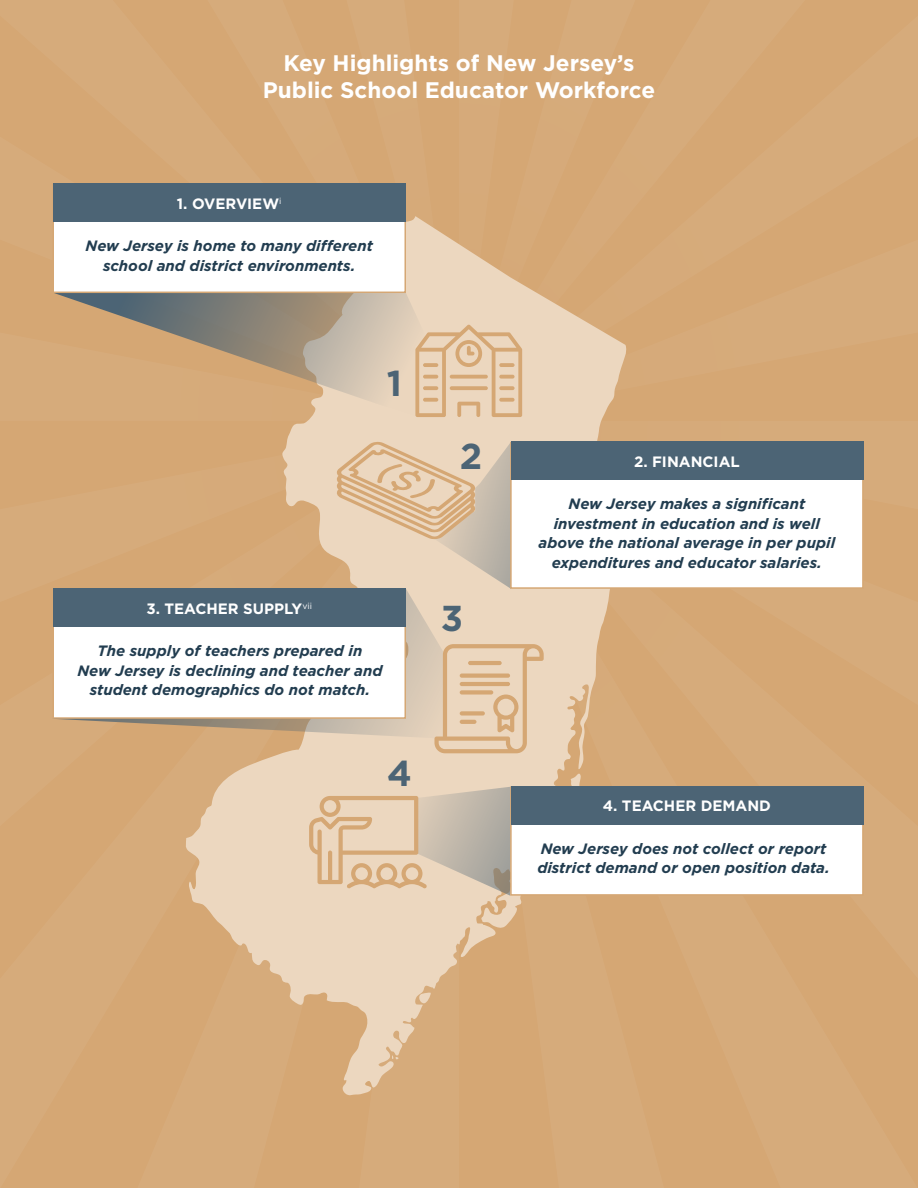
<style>
.page{position:relative;width:918px;height:1188px;background:#fff}
.page>*{position:absolute;margin:0;border:0;box-sizing:border-box;transform-origin:0 0}
._1st_Paragraph{font:700 36px "Gotham";color:#4c6475}
.t1{font:700 22.5px/27px "Gotham";color:#fff;text-align:center}
.t2{font:italic 700 15px/19.5px "Gotham";color:#223d50;text-align:center}
._1st_Paragraph-2{font:700 15px "Gotham";color:#fff}
</style>
<div class="page">
<div style="left:459px;top:546px;width:459px;height:642px;background:#d5a774"></div>
<div style="left:0;top:0;width:415px;height:296px;background:#d6aa7a"></div>
<div style="left:562px;top:0;width:356px;height:421px;background:#d5a774"></div>
<div style="left:628px;top:421px;width:290px;height:125px;background:#d6ab7b"></div>
<div style="left:0;top:993px;width:129px;height:195px;background:#d5a774"></div>
<div style="left:129px;top:993px;width:330px;height:195px;background:#d6ab7b"></div>
<div style="left:0;top:421px;width:184px;height:572px;background:#d5a774"></div>
<div style="left:0;top:296px;width:184px;height:125px;background:#d6ab7b"></div>
<svg style="left:184px;top:216px;width:444px;height:879px;background:#debb95"></svg>
<svg style="left:417px;top:992px;width:14px;height:11px"></svg>
<svg style="left:392px;top:1055px;width:8px;height:5px"></svg>
<svg style="left:415px;top:0;width:147px;height:421px;background:#dcb78e"></svg>
<svg style="left:54px;top:293px;width:373px;height:124px;background:#bfa687"></svg>
<div style="left:52px;top:184px;width:354px;height:109px;background:#fff;border:2px solid #d5a774"></div>
<div style="left:53px;top:184px;width:353px;height:38px;background:#4c6475"></div>
<div style="left:510px;top:442px;width:354px;height:147px;background:#fff;border:2px solid #d5a774"></div>
<div style="left:511px;top:442px;width:353px;height:38px;background:#4c6475"></div>
<svg style="left:336px;top:442px;width:175px;height:147px;background:#dfc8ad"></svg>
<svg style="left:52px;top:589px;width:393px;height:149px;background:#ceb69b"></svg>
<div style="left:52px;top:589px;width:354px;height:130px;background:#fff;border:2px solid #d5a774"></div>
<div style="left:53px;top:589px;width:353px;height:38px;background:#4c6475"></div>
<svg style="left:434px;top:644px;width:110px;height:109px;background:#e4c8a9"></svg>
<div style="left:510px;top:786px;width:354px;height:110px;background:#fff;border:2px solid #d5a774"></div>
<div style="left:511px;top:786px;width:353px;height:39px;background:#4c6475"></div>
<svg style="left:309px;top:772px;width:272px;height:157px"></svg>
<h1 class="t1" style="left:263px;top:50px;width:394px">Key Highlights of New Jersey’s<br>Public School Educator Workforce</h1>
<p class="_1st_Paragraph-2" style="left:177px;top:194px;width:106px">1. OVERVIEW<sup>i</sup></p>
<p class="t2" style="left:86px;top:236px;width:289px">New Jersey is home to many different school and district environments.</p>
<p class="_1st_Paragraph" style="left:387px;top:360px;width:17px">1</p>
<p class="_1st_Paragraph" style="left:460px;top:433px;width:24px">2</p>
<p class="_1st_Paragraph-2" style="left:146px;top:598px;width:167px">3. TEACHER SUPPLY<sup>vii</sup></p>
<p class="t2" style="left:78px;top:641px;width:306px">The supply of teachers prepared in<br>New Jersey is declining and teacher and student demographics do not match.</p>
<p class="_1st_Paragraph" style="left:387px;top:749px;width:26px">4</p>
<p class="_1st_Paragraph" style="left:441px;top:595px;width:24px">3</p>
<p class="_1st_Paragraph-2" style="left:634px;top:452px;width:107px">2. FINANCIAL</p>
<p class="t2" style="left:539px;top:494px;width:298px">New Jersey makes a significant investment in education and is well above the national average in per pupil expenditures and educator salaries.</p>
<p class="_1st_Paragraph-2" style="left:603px;top:796px;width:170px">4. TEACHER DEMAND</p>
<p class="t2" style="left:537px;top:839px;width:294px;text-align:left">New Jersey does not collect or report district demand or open position data.</p>
</div>
